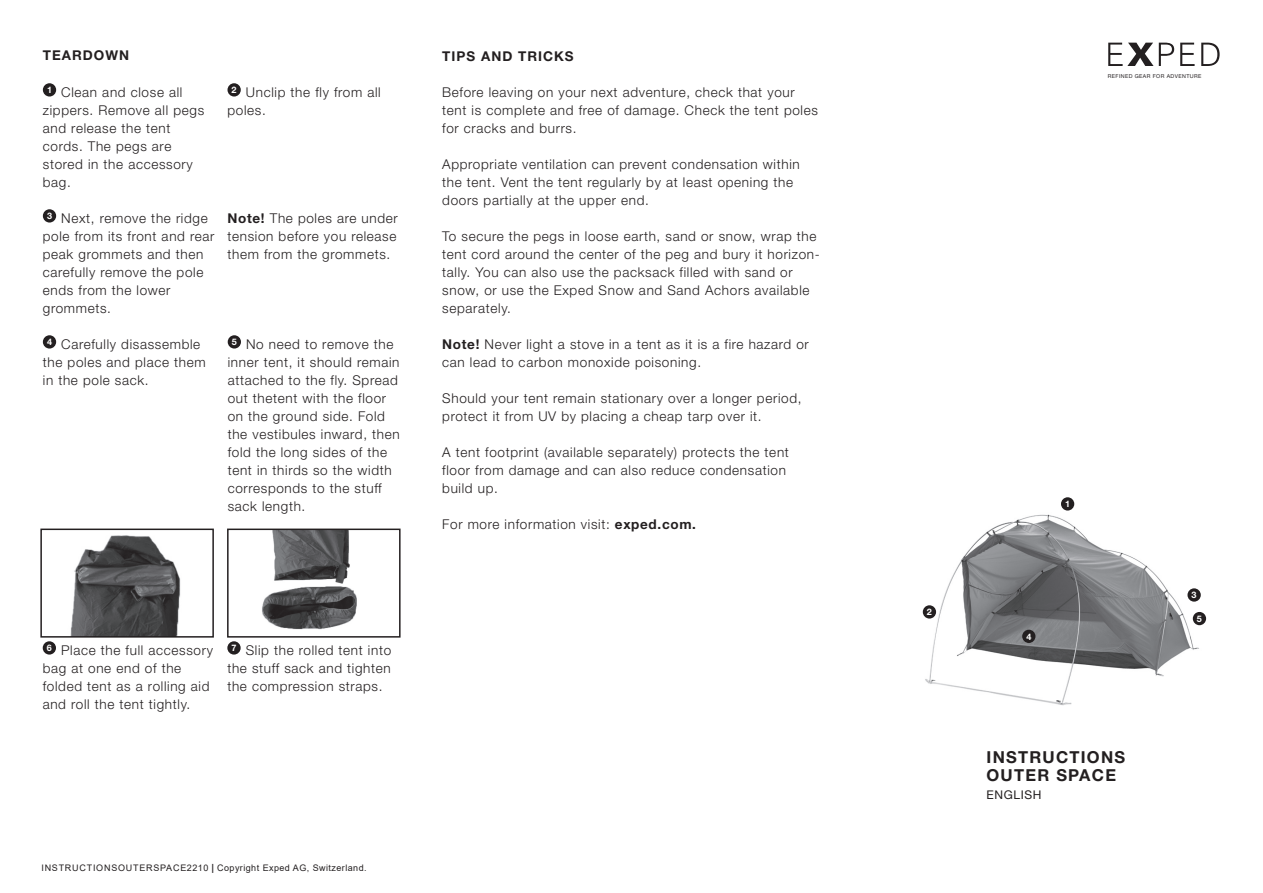
<style>
.page{position:relative;width:1263px;height:893px;background:#fff}
.page>*{position:absolute;margin:0;border:0;box-sizing:border-box;transform-origin:0 0}
.t1{font:700 16.5px/18px "Helvetica Neue LT";letter-spacing:.075em;color:#231f20}
.t2{font:300 13.5px/18px "Helvetica Neue LT";letter-spacing:.05em;color:#231f20}
.t3{font:700 13.5px "Helvetica Neue LT";letter-spacing:.075em;color:#231f20}
.t4{font:12px "Helvetica Neue LT";letter-spacing:.05em;color:#231f20}
.t5{font:9px "Arial";letter-spacing:.05em;color:#231f20}
.t6{font:700 9px "Helvetica Neue LT";color:#fff}
.t7{font:5.4px "Helvetica Neue LT";letter-spacing:.075em;color:#231f20}
.s1{font-weight:700}
.s2{font-family:"Helvetica Neue LT";font-weight:700}
</style>
<div class="page">
<img style="left:922px;top:499px;width:285px;height:206px">
<div style="left:43px;top:83px;width:13px;height:14px;background:#231f20;border-radius:50%"></div>
<div style="left:1061px;top:497px;width:13px;height:14px;background:#231f20;border-radius:50%"></div>
<div style="left:923px;top:605px;width:13px;height:14px;background:#231f20;border-radius:50%"></div>
<div style="left:1187px;top:588px;width:14px;height:14px;background:#231f20;border-radius:50%"></div>
<div style="left:228px;top:335px;width:13px;height:14px;background:#231f20;border-radius:50%"></div>
<div style="left:43px;top:335px;width:13px;height:14px;background:#231f20;border-radius:50%"></div>
<div style="left:43px;top:209px;width:13px;height:14px;background:#231f20;border-radius:50%"></div>
<div style="left:227px;top:83px;width:14px;height:14px;background:#231f20;border-radius:50%"></div>
<div style="left:43px;top:641px;width:13px;height:14px;background:#231f20;border-radius:50%"></div>
<div style="left:227px;top:641px;width:14px;height:14px;background:#231f20;border-radius:50%"></div>
<div style="left:1022px;top:630px;width:13px;height:13px;background:#231f20;border-radius:50%"></div>
<div style="left:1193px;top:612px;width:13px;height:13px;background:#231f20;border-radius:50%"></div>
<svg style="left:1108px;top:43px;width:45px;height:23px"></svg>
<svg style="left:1159px;top:43px;width:15px;height:23px"></svg>
<svg style="left:1180px;top:43px;width:14px;height:23px"></svg>
<svg style="left:1201px;top:43px;width:18px;height:23px"></svg>
<img style="left:262px;top:532px;width:95px;height:98px">
<div style="left:227px;top:529px;width:174px;height:109px;border:2px solid #231f20"></div>
<img style="left:70px;top:535px;width:111px;height:100px">
<div style="left:40px;top:529px;width:174px;height:109px;border:2px solid #231f20"></div>
<p class="t3" style="left:43px;top:46px;width:88px">TEARDOWN</p>
<p class="t2" style="left:43px;top:82px;width:163px;text-indent:4px"><sup>1</sup> Clean and close all zippers. Remove all pegs and release the tent cords. The pegs are stored in the accessory bag.</p>
<p class="t2" style="left:43px;top:208px;width:173px;text-indent:4px"><sup>3</sup> Next, remove the ridge pole from its front and rear peak grommets and then carefully remove the pole ends from the lower grommets.</p>
<p class="t2" style="left:43px;top:334px;width:164px;text-indent:4px"><sup>4</sup> Carefully disassemble the poles and place them in the pole sack.</p>
<p class="t2" style="left:227px;top:82px;width:155px;text-indent:4px"><sup>2</sup> Unclip the fly from all poles.</p>
<p class="t2" style="left:227px;top:208px;width:172px;text-align:justify"><span class="s1">Note!</span> The poles are under tension before you release them from the grommets.</p>
<p class="t2" style="left:228px;top:334px;width:174px;text-indent:4px"><sup>5</sup> No need to remove the inner tent, it should remain attached to the fly. Spread out thetent with the floor on the ground side. Fold the vestibules inward, then fold the long sides of the tent in thirds so the width corresponds to the stuff sack length.</p>
<p class="t3" style="left:442px;top:47px;width:133px">TIPS AND TRICKS</p>
<p class="t2" style="left:442px;top:82px;width:377px">Before leaving on your next adventure, check that your tent is complete and free of damage. Check the tent poles for cracks and burrs.</p>
<p class="t2" style="left:442px;top:154px;width:359px">Appropriate ventilation can prevent condensation within the tent. Vent the tent regularly by at least opening the doors partially at the upper end.</p>
<p class="t2" style="left:442px;top:226px;width:379px">To secure the pegs in loose earth, sand or snow, wrap the tent cord around the center of the peg and bury it horizon&shy;tally. You can also use the packsack filled with sand or snow, or use the Exped Snow and Sand Achors available separately.</p>
<p class="t2" style="left:442px;top:334px;width:368px"><span class="s1">Note!</span> Never light a stove in a tent as it is a fire hazard or can lead to carbon monoxide poisoning.</p>
<p class="t2" style="left:442px;top:388px;width:361px">Should your tent remain stationary over a longer period, protect it from UV by placing a cheap tarp over it.</p>
<p class="t2" style="left:442px;top:442px;width:348px">A tent footprint (available separately) protects the tent floor from damage and can also reduce condensation build up.</p>
<p class="t2" style="left:442px;top:514px;width:255px">For more information visit: <span class="s1">exped.com.</span></p>
<p class="t2" style="left:43px;top:640px;width:172px;text-indent:4px"><sup>6</sup> Place the full accessory bag at one end of the folded tent as a rolling aid and roll the tent tightly.</p>
<p class="t2" style="left:227px;top:640px;width:165px;text-align:justify;text-indent:4px"><sup>7</sup> Slip the rolled tent into the stuff sack and tighten the compression straps.</p>
<p class="t5" style="left:41px;top:861px;width:327px">INSTRUCTIONSOUTERSPACE2210 <span class="s2">|</span> Copyright Exped AG, Switzerland.</p>
<p class="t7" style="left:1108px;top:73px;width:95px">REFINED GEAR FOR ADVENTURE</p>
<p class="t6" style="left:927px;top:606px;width:7px">2</p>
<p class="t6" style="left:1065px;top:498px;width:7px">1</p>
<p class="t6" style="left:1026px;top:631px;width:7px">4</p>
<p class="t1" style="left:986px;top:747px;width:140px">INSTRUCTIONS<br>OUTER SPACE</p>
<p class="t4" style="left:986px;top:787px;width:56px">ENGLISH</p>
<p class="t6" style="left:1192px;top:589px;width:7px">3</p>
<p class="t6" style="left:1197px;top:613px;width:7px">5</p>
</div>
